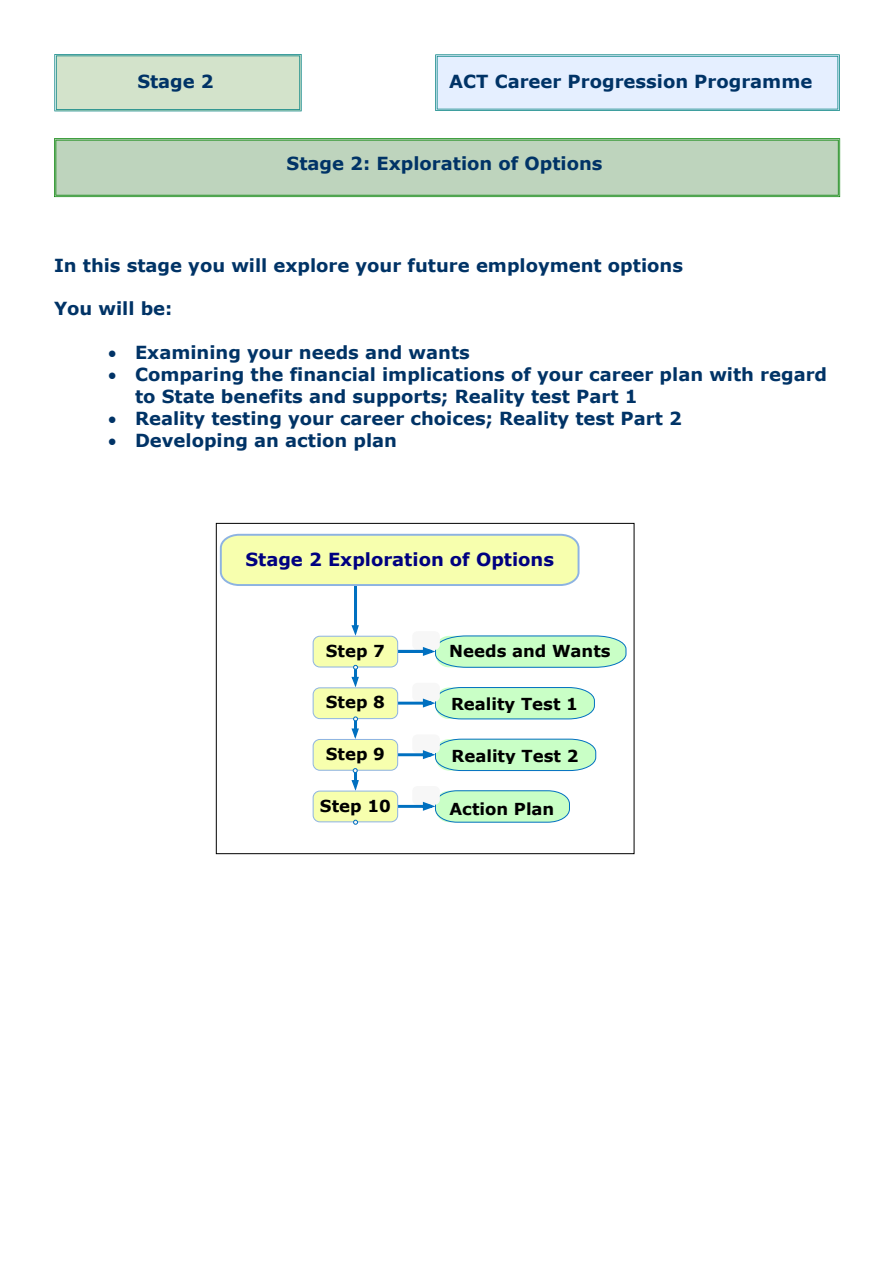
<style>
.page{position:relative;width:893px;height:1263px;background:#fff}
.page>*{position:absolute;margin:0;border:0;box-sizing:border-box;transform-origin:0 0}
.t1{font:700 18px/22px "Verdana";color:#036}
.t2{font:700 18px "Verdana";color:#000080}
.t3{font:700 16.5px "Verdana";color:#000}
</style>
<div class="page">
<svg style="left:435px;top:54px;width:405px;height:57px;background:#d7e8f7"></svg>
<svg style="left:54px;top:54px;width:248px;height:57px;background:#c7ddc7"></svg>
<svg style="left:54px;top:138px;width:786px;height:59px;background:#b4cfb3"></svg>
<hr style="left:354px;top:586px;width:3px;height:42px;background:#0070c0">
<svg style="left:219px;top:533px;width:361px;height:53px;background:#eef8b4"></svg>
<svg style="left:312px;top:625px;width:314px;height:200px"></svg>
<div style="left:216px;top:523px;width:418px;height:331px;border:1px solid #000"></div>
<p class="t1" style="left:137px;top:72px;width:78px">Stage 2</p>
<p class="t1" style="left:449px;top:72px;width:365px">ACT Career Progression Programme</p>
<p class="t1" style="left:287px;top:154px;width:317px">Stage 2: Exploration of Options</p>
<p class="t1" style="left:54px;top:256px;width:631px">In this stage you will explore your future employment options</p>
<p class="t1" style="left:54px;top:299px;width:120px">You will be:</p>
<p class="t1" style="left:108px;top:343px;width:363px">• Examining your needs and wants</p>
<p class="t1" style="left:135px;top:365px;width:694px;text-indent:-27px">• Comparing the financial implications of your career plan with regard to State benefits and supports; Reality test Part 1</p>
<p class="t1" style="left:108px;top:409px;width:575px">• Reality testing your career choices; Reality test Part 2</p>
<p class="t1" style="left:108px;top:431px;width:291px">• Developing an action plan</p>
<p class="t2" style="left:245px;top:552px;width:310px">Stage 2 Exploration of Options</p>
<p class="t3" style="left:326px;top:644px;width:61px">Step 7</p>
<p class="t3" style="left:326px;top:696px;width:61px">Step 8</p>
<p class="t3" style="left:326px;top:747px;width:61px">Step 9</p>
<p class="t3" style="left:320px;top:799px;width:72px">Step 10</p>
<p class="t3" style="left:449px;top:644px;width:163px">Needs and Wants</p>
<p class="t3" style="left:451px;top:698px;width:128px">Reality Test 1</p>
<p class="t3" style="left:451px;top:750px;width:128px">Reality Test 2</p>
<p class="t3" style="left:449px;top:802px;width:106px">Action Plan</p>
</div>
